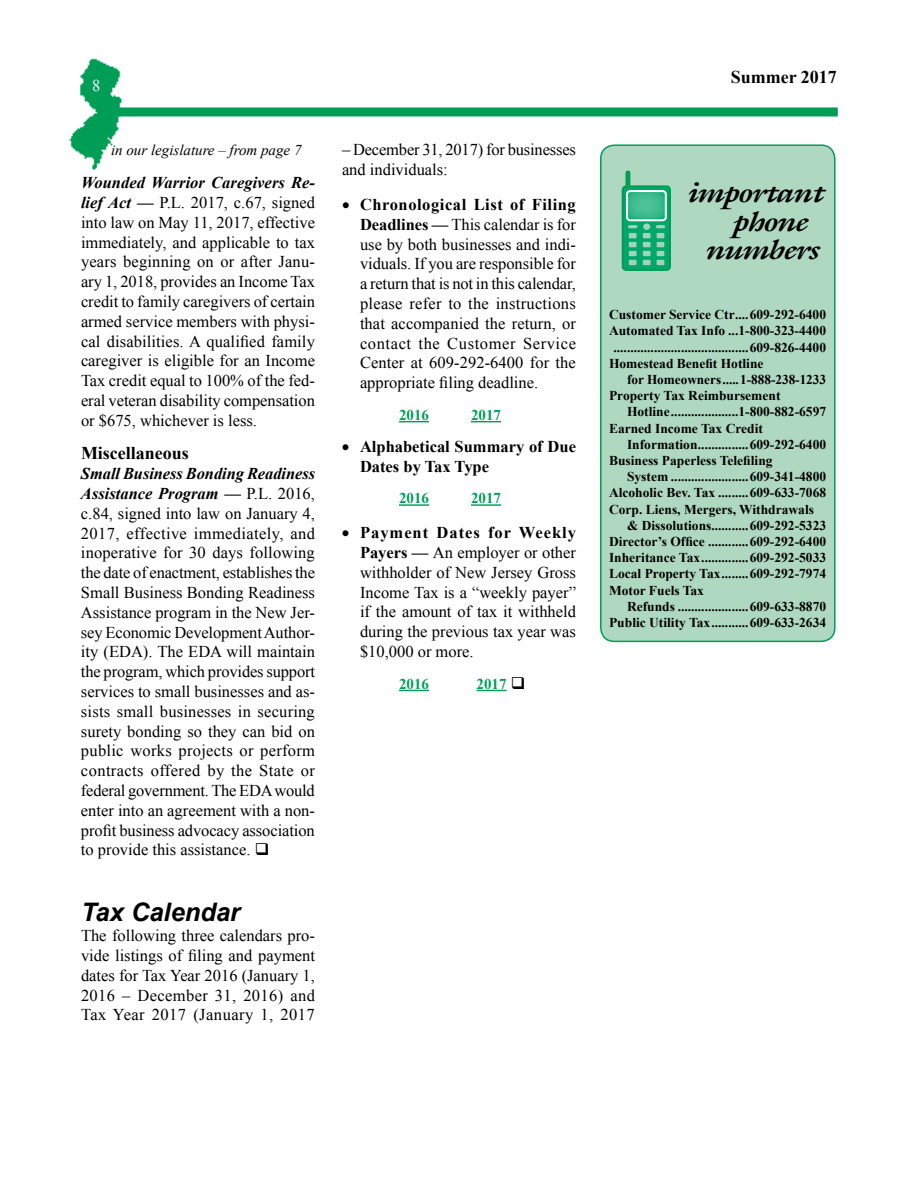
<style>
.page{position:relative;width:918px;height:1188px;background:#fff}
.page>*{position:absolute;margin:0;border:0;box-sizing:border-box;transform-origin:0 0}
.t1{font:27px "Joulliard Bold Italic SWFTE";letter-spacing:-.02em;color:#000;scale:1.2 1}
.t2{font:italic 700 25.5px "Arial";color:#000}
.t3{font:700 18px "Times New Roman";color:#000}
.t4{font:16.5px/19.8px "Times New Roman";color:#000;text-align:justify}
.t5{font:700 16.5px/19.8px "Times New Roman";color:#000}
.t6{font:16.5px "Times New Roman";color:#fff}
.t7{font:italic 15px "Times New Roman";color:#000}
.t8{font:700 15px "Times New Roman";color:#009d57}
.t9{font:700 13.5px "Times New Roman";color:#000}
.s1{font-weight:700;font-style:italic}
.s2{font-weight:700}
.s3{color:#000}
</style>
<div class="page">
<hr style="left:399px;top:421px;width:30px;height:1px;background:#009d57">
<hr style="left:471px;top:421px;width:30px;height:1px;background:#009d57">
<hr style="left:399px;top:504px;width:30px;height:2px;background:#009d57">
<hr style="left:471px;top:504px;width:30px;height:2px;background:#009d57">
<hr style="left:399px;top:690px;width:30px;height:1px;background:#009d57">
<hr style="left:477px;top:690px;width:30px;height:1px;background:#009d57">
<div style="left:601px;top:145px;width:234px;height:496px;background:#afd8c1;border-radius:14px"></div>
<div style="left:600px;top:144px;width:236px;height:498px;border:2px solid #009d57;border-radius:14px"></div>
<div style="left:625px;top:171px;width:5px;height:18px;border:4px solid #009d57"></div>
<div style="left:623px;top:186px;width:47px;height:84px;background:#00a76b;border-radius:4px"></div>
<div style="left:622px;top:185px;width:49px;height:86px;border:2px solid #009d57;border-radius:4px"></div>
<svg style="left:627px;top:191px;width:39px;height:29px"></svg>
<div style="left:626px;top:190px;width:41px;height:31px;border:2px solid #090505;border-radius:3px"></div>
<svg style="left:628px;top:225px;width:9px;height:3px"></svg>
<div style="left:643px;top:224px;width:7px;height:6px;background:#a2d3b8;border-radius:50%"></div>
<div style="left:629px;top:233px;width:8px;height:5px;background:#a2d3b8"></div>
<div style="left:643px;top:233px;width:8px;height:5px;background:#a2d3b8"></div>
<div style="left:629px;top:251px;width:8px;height:5px;background:#a2d3b8"></div>
<div style="left:643px;top:251px;width:8px;height:5px;background:#a2d3b8"></div>
<div style="left:629px;top:242px;width:8px;height:5px;background:#a2d3b8"></div>
<div style="left:643px;top:242px;width:8px;height:5px;background:#a2d3b8"></div>
<div style="left:629px;top:260px;width:8px;height:5px;background:#a2d3b8"></div>
<svg style="left:656px;top:225px;width:9px;height:40px"></svg>
<div style="left:643px;top:260px;width:8px;height:5px;background:#a2d3b8"></div>
<img style="left:69px;top:58px;width:58px;height:112px">
<div style="left:113px;top:107px;width:725px;height:9px;background:#009d57"></div>
<p class="t6" style="left:92px;top:75px;width:10px">8</p>
<p class="t7" style="left:111px;top:139px;width:192px">in our legislature – from page 7</p>
<p class="t4" style="left:81px;top:172px;width:236px"><span class="s1">Wounded Warrior Caregivers Re&shy;lief Act —</span> P.L. 2017, c.67, signed into law on May 11, 2017, effective immediately, and applicable to tax years beginning on or after Janu&shy;ary 1, 2018, provides an Income Tax credit to family caregivers of certain armed service members with physi&shy;cal disabilities. A qualified family caregiver is eligible for an Income Tax credit equal to 100% of the fed&shy;eral veteran disability compensation or $675, whichever is less.</p>
<p class="t3" style="left:81px;top:441px;width:109px">Miscellaneous</p>
<p class="t4" style="left:81px;top:463px;width:236px"><span class="s1">Small Business Bonding Readiness Assistance Program —</span> P.L. 2016, c.84, signed into law on January 4, 2017, effective immediately, and inoperative for 30 days following the date of enactment, establishes the Small Business Bonding Readiness Assistance program in the New Jer&shy;sey Economic Development Author&shy;ity (EDA). The EDA will maintain the program, which provides support services to small businesses and as&shy;sists small businesses in securing surety bonding so they can bid on public works projects or perform contracts offered by the State or federal government. The EDA would enter into an agreement with a non&shy;profit business advocacy association to provide this assistance. ❑</p>
<h2 class="t2" style="left:81px;top:895px;width:161px">Tax Calendar</h2>
<p class="t4" style="left:81px;top:925px;width:236px">The following three calendars pro&shy;vide listings of filing and payment dates for Tax Year 2016 (January 1, 2016 – December 31, 2016) and Tax Year 2017 (January 1, 2017</p>
<p class="t4" style="left:342px;top:140px;width:235px">– December 31, 2017) for businesses and individuals:</p>
<p class="t4" style="left:360px;top:194px;width:218px;text-indent:-18px">• <span class="s2">Chronological List of Filing Deadlines —</span> This calendar is for use by both businesses and indi&shy;viduals. If you are responsible for a return that is not in this calendar, please refer to the instructions that accompanied the return, or contact the Customer Service Center at 609-292-6400 for the appropriate filing deadline.</p>
<p class="t8" style="left:399px;top:405px;width:31px">2016</p>
<p class="t8" style="left:471px;top:405px;width:31px">2017</p>
<p class="t5" style="left:360px;top:436px;width:218px;text-indent:-18px">• Alphabetical Summary of Due<br>Dates by Tax Type</p>
<p class="t8" style="left:399px;top:488px;width:31px">2016</p>
<p class="t8" style="left:471px;top:488px;width:31px">2017</p>
<p class="t4" style="left:360px;top:523px;width:218px;text-indent:-18px">• <span class="s2">Payment Dates for Weekly Payers —</span> An employer or other withholder of New Jersey Gross Income Tax is a “weekly payer” if the amount of tax it withheld during the previous tax year was $10,000 or more.</p>
<p class="t8" style="left:399px;top:673px;width:31px">2016</p>
<p class="t8" style="left:477px;top:673px;width:50px">2017 <span class="s3">❑</span></p>
<p class="t3" style="left:731px;top:64px;width:108px">Summer 2017</p>
<h1 class="t1" style="left:689px;top:175px;width:115px">important</h1>
<h1 class="t1" style="left:734px;top:204px;width:64px">phone</h1>
<h1 class="t1" style="left:707px;top:232px;width:96px">numbers</h1>
<p class="t9" style="left:609px;top:305px;width:219px">Customer Service Ctr....609-292-6400</p>
<p class="t9" style="left:609px;top:322px;width:219px">Automated Tax Info ...1-800-323-4400</p>
<p class="t9" style="left:614px;top:338px;width:214px">........................................609-826-4400</p>
<p class="t9" style="left:609px;top:354px;width:156px">Homestead Benefit Hotline</p>
<p class="t9" style="left:627px;top:370px;width:201px">for Homeowners.....1-888-238-1233</p>
<p class="t9" style="left:609px;top:386px;width:173px">Property Tax Reimbursement</p>
<p class="t9" style="left:627px;top:403px;width:201px">Hotline....................1-800-882-6597</p>
<p class="t9" style="left:609px;top:419px;width:155px">Earned Income Tax Credit</p>
<p class="t9" style="left:627px;top:435px;width:201px">Information...............609-292-6400</p>
<p class="t9" style="left:609px;top:451px;width:165px">Business Paperless Telefiling</p>
<p class="t9" style="left:627px;top:467px;width:201px">System .......................609-341-4800</p>
<p class="t9" style="left:609px;top:484px;width:219px">Alcoholic Bev. Tax .........609-633-7068</p>
<p class="t9" style="left:609px;top:500px;width:206px">Corp. Liens, Mergers, Withdrawals</p>
<p class="t9" style="left:627px;top:516px;width:201px">&amp; Dissolutions...........609-292-5323</p>
<p class="t9" style="left:609px;top:532px;width:219px">Director’s Office ............609-292-6400</p>
<p class="t9" style="left:609px;top:548px;width:219px">Inheritance Tax..............609-292-5033</p>
<p class="t9" style="left:609px;top:565px;width:219px">Local Property Tax........609-292-7974</p>
<p class="t9" style="left:609px;top:581px;width:97px">Motor Fuels Tax</p>
<p class="t9" style="left:627px;top:597px;width:201px">Refunds .....................609-633-8870</p>
<p class="t9" style="left:609px;top:613px;width:219px">Public Utility Tax...........609-633-2634</p>
</div>
